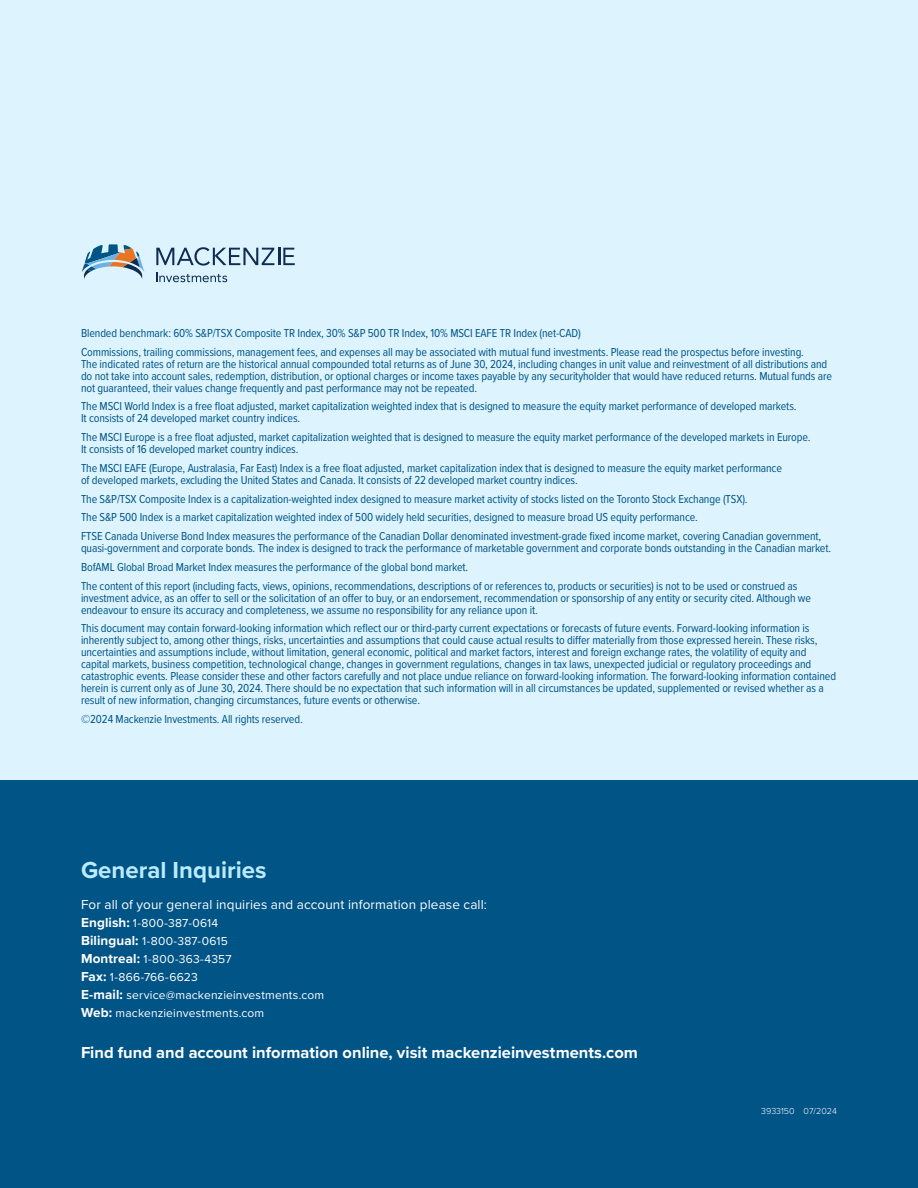
<style>
.page{position:relative;width:918px;height:1188px;background:#fff}
.page>*{position:absolute;margin:0;border:0;box-sizing:border-box;transform-origin:0 0}
.H3{font:700 24px "Proxima Nova";color:#bbebfe}
.CTA___Closing_paragraph{font:700 16.5px "Proxima Nova";color:#fff}
.body_copy{font:13.5px "Proxima Nova";letter-spacing:.01em;color:#fff}
.Body{font:12px/12px "Proxima Nova Cond";letter-spacing:-.01em;color:#005486}
.contact_info{font:12px "Proxima Nova";letter-spacing:.015em;color:#fff}
.t1{font:300 9px "Proxima Nova";color:#fff}
.s1{font-weight:700;font-size:13.5px}
</style>
<div class="page">
<div style="left:0;top:0;width:918px;height:781px;background:#ddf4ff"></div>
<div style="left:0;top:781px;width:918px;height:407px;background:#005486"></div>
<svg style="left:82px;top:244px;width:62px;height:35px"></svg>
<svg style="left:156px;top:247px;width:139px;height:19px"></svg>
<svg style="left:156px;top:273px;width:71px;height:9px"></svg>
<p class="Body" style="left:81px;top:326px;width:501px">Blended benchmark: 60% S&amp;P/TSX Composite TR Index, 30% S&amp;P 500 TR Index, 10% MSCI EAFE TR Index (net-CAD)</p>
<p class="Body" style="left:81px;top:345px;width:753px">Commissions, trailing commissions, management fees, and expenses all may be associated with mutual fund investments. Please read the prospectus before investing.<br>The indicated rates of return are the historical annual compounded total returns as of June 30, 2024, including changes in unit value and reinvestment of all distributions and do not take into account sales, redemption, distribution, or optional charges or income taxes payable by any securityholder that would have reduced returns. Mutual funds are not guaranteed, their values change frequently and past performance may not be repeated.</p>
<p class="Body" style="left:81px;top:400px;width:717px">The MSCI World Index is a free float adjusted, market capitalization weighted index that is designed to measure the equity market performance of developed markets.<br>It consists of 24 developed market country indices.</p>
<p class="Body" style="left:81px;top:431px;width:731px">The MSCI Europe is a free float adjusted, market capitalization weighted that is designed to measure the equity market performance of the developed markets in Europe.<br>It consists of 16 developed market country indices.</p>
<p class="Body" style="left:81px;top:461px;width:703px">The MSCI EAFE (Europe, Australasia, Far East) Index is a free float adjusted, market capitalization index that is designed to measure the equity market performance of developed markets, excluding the United States and Canada. It consists of 22 developed market country indices.</p>
<p class="Body" style="left:81px;top:492px;width:668px">The S&amp;P/TSX Composite Index is a capitalization-weighted index designed to measure market activity of stocks listed on the Toronto Stock Exchange (TSX).</p>
<p class="Body" style="left:81px;top:511px;width:618px">The S&amp;P 500 Index is a market capitalization weighted index of 500 widely held securities, designed to measure broad US equity performance.</p>
<p class="Body" style="left:81px;top:530px;width:752px">FTSE Canada Universe Bond Index measures the performance of the Canadian Dollar denominated investment-grade fixed income market, covering Canadian government, quasi-government and corporate bonds. The index is designed to track the performance of marketable government and corporate bonds outstanding in the Canadian market.</p>
<p class="Body" style="left:81px;top:560px;width:389px">BofAML Global Broad Market Index measures the performance of the global bond market.</p>
<p class="Body" style="left:81px;top:579px;width:732px">The content of this report (including facts, views, opinions, recommendations, descriptions of or references to, products or securities) is not to be used or construed as investment advice, as an offer to sell or the solicitation of an offer to buy, or an endorsement, recommendation or sponsorship of any entity or security cited. Although we endeavour to ensure its accuracy and completeness, we assume no responsibility for any reliance upon it.</p>
<p class="Body" style="left:81px;top:622px;width:757px">This document may contain forward-looking information which reflect our or third-party current expectations or forecasts of future events. Forward-looking information is inherently subject to, among other things, risks, uncertainties and assumptions that could cause actual results to differ materially from those expressed herein. These risks, uncertainties and assumptions include, without limitation, general economic, political and market factors, interest and foreign exchange rates, the volatility of equity and capital markets, business competition, technological change, changes in government regulations, changes in tax laws, unexpected judicial or regulatory proceedings and catastrophic events. Please consider these and other factors carefully and not place undue reliance on forward-looking information. The forward-looking information contained herein is current only as of June 30, 2024. There should be no expectation that such information will in all circumstances be updated, supplemented or revised whether as a result of new information, changing circumstances, future events or otherwise.</p>
<p class="Body" style="left:81px;top:713px;width:223px">©2024 Mackenzie Investments. All rights reserved.</p>
<h2 class="H3" style="left:81px;top:852px;width:187px">General Inquiries</h2>
<p class="body_copy" style="left:81px;top:894px;width:407px">For all of your general inquiries and account information please call:</p>
<p class="contact_info" style="left:81px;top:914px;width:139px"><span class="s1">English:</span> 1-800-387-0614</p>
<p class="contact_info" style="left:81px;top:932px;width:148px"><span class="s1">Bilingual:</span> 1-800-387-0615</p>
<p class="contact_info" style="left:81px;top:950px;width:152px"><span class="s1">Montreal:</span> 1-800-363-4357</p>
<p class="contact_info" style="left:81px;top:968px;width:118px"><span class="s1">Fax:</span> 1-866-766-6623</p>
<p class="contact_info" style="left:81px;top:986px;width:245px"><span class="s1">E-mail:</span> service@mackenzieinvestments.com</p>
<p class="contact_info" style="left:81px;top:1004px;width:185px"><span class="s1">Web:</span> mackenzieinvestments.com</p>
<p class="CTA___Closing_paragraph" style="left:81px;top:1040px;width:558px">Find fund and account information online, visit mackenzieinvestments.com</p>
<p class="t1" style="left:761px;top:1104px;width:77px">3933150 07/2024</p>
</div>
